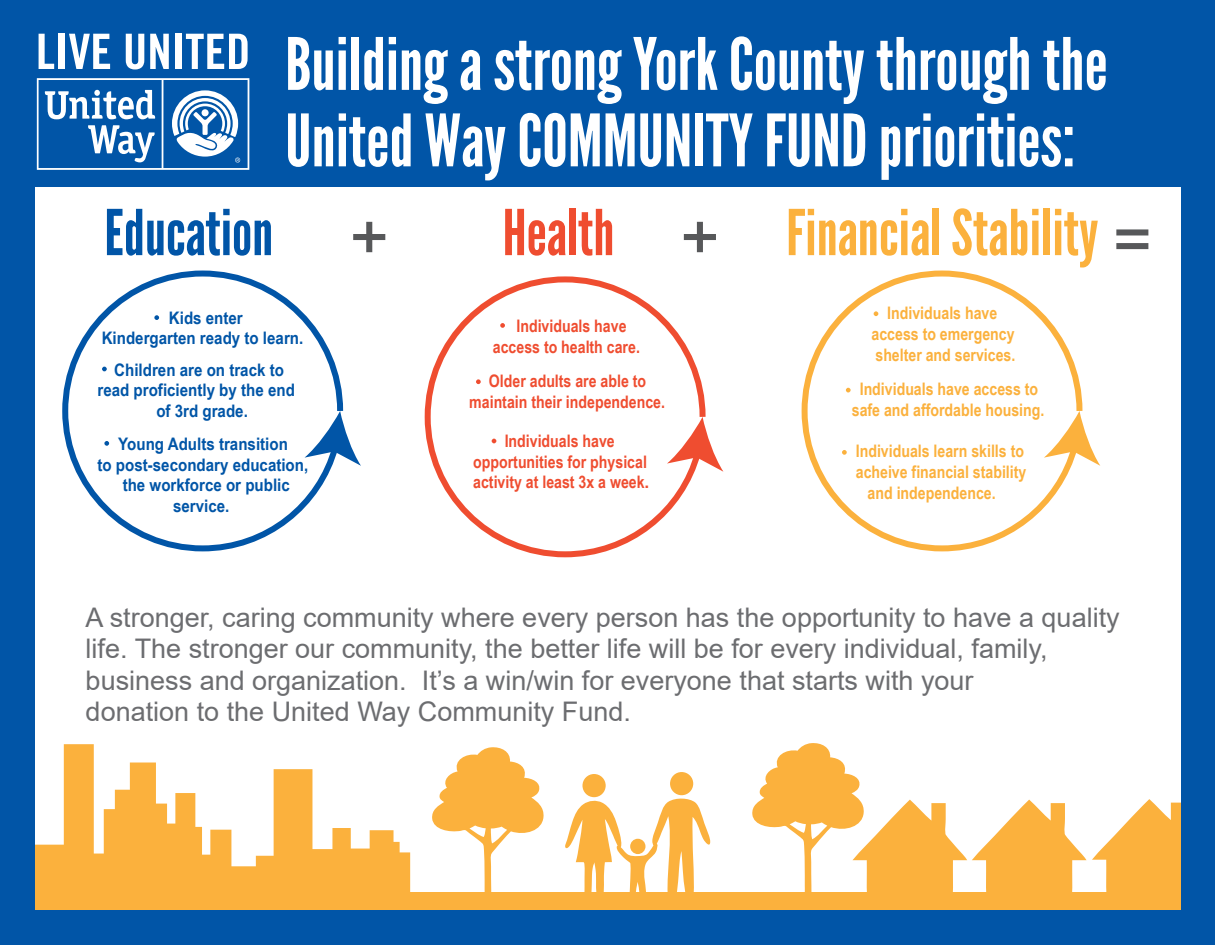
<style>
.page{position:relative;width:1215px;height:945px;background:#0155a7}
.page>*{position:absolute;margin:0;border:0;box-sizing:border-box;transform-origin:0 0}
.t1{font:72px/76.5px "League Gothic";color:#fff}
.t2{font:63px "League Gothic";color:#fbb13d}
.t3{font:63px "League Gothic";color:#0155a7}
.t4{font:27px/31.5px "Arial";color:#6c6d70}
.t5{font:700 17.25px/20.7px "Arial Narrow";color:#0155a7;text-align:center;scale:1.07 1}
.t6{font:700 17.25px/20.7px "Arial Narrow";color:#fbb13d;text-align:center}
.t7{font:700 17.25px/20.7px "Arial Narrow";color:#ef4d30;text-align:center}
.s1{font-size:72px;color:#57585a}
.s2{color:#ef4d30}
.s3{font-family:"Arial"}
</style>
<div class="page">
<div style="left:34px;top:188px;width:1147px;height:735px;background:#fff"></div>
<svg style="left:39px;top:34px;width:15px;height:35px"></svg>
<div style="left:59px;top:34px;width:6px;height:35px;background:#fff"></div>
<svg style="left:69px;top:34px;width:41px;height:35px"></svg>
<svg style="left:126px;top:34px;width:18px;height:35px"></svg>
<svg style="left:150px;top:34px;width:19px;height:35px"></svg>
<div style="left:176px;top:34px;width:6px;height:35px;background:#fff"></div>
<svg style="left:186px;top:34px;width:62px;height:35px"></svg>
<svg style="left:37px;top:78px;width:212px;height:92px"></svg>
<svg style="left:62px;top:270px;width:282px;height:282px"></svg>
<svg style="left:305px;top:411px;width:56px;height:55px"></svg>
<svg style="left:565px;top:797px;width:145px;height:95px"></svg>
<div style="left:582px;top:774px;width:24px;height:23px;background:#fbb13d;border-radius:50%"></div>
<div style="left:670px;top:772px;width:23px;height:23px;background:#fbb13d;border-radius:50%"></div>
<div style="left:630px;top:839px;width:15px;height:15px;background:#fbb13d;border-radius:50%"></div>
<svg style="left:34px;top:744px;width:376px;height:148px;fill:#fbb13d"></svg>
<div style="left:14px;top:892px;width:1180px;height:37px;background:#fbb13d"></div>
<svg style="left:432px;top:747px;width:112px;height:145px"></svg>
<svg style="left:752px;top:743px;width:429px;height:149px"></svg>
<div style="left:0;top:0;width:34px;height:945px;background:#0155a7"></div>
<div style="left:1181px;top:0;width:34px;height:945px;background:#0155a7"></div>
<div style="left:0;top:910px;width:1215px;height:35px;background:#0155a7"></div>
<svg style="left:424px;top:276px;width:282px;height:282px"></svg>
<svg style="left:667px;top:417px;width:56px;height:55px"></svg>
<svg style="left:801px;top:270px;width:282px;height:282px"></svg>
<svg style="left:1044px;top:411px;width:56px;height:55px"></svg>
<svg style="left:154px;top:315px;width:5px;height:5px"></svg>
<svg style="left:102px;top:367px;width:5px;height:4px"></svg>
<svg style="left:104px;top:441px;width:5px;height:5px"></svg>
<svg style="left:476px;top:379px;width:5px;height:5px"></svg>
<svg style="left:500px;top:323px;width:5px;height:5px"></svg>
<svg style="left:492px;top:439px;width:4px;height:4px"></svg>
<svg style="left:874px;top:311px;width:4px;height:5px"></svg>
<svg style="left:846px;top:388px;width:5px;height:4px"></svg>
<svg style="left:842px;top:450px;width:5px;height:5px"></svg>
<h1 class="t1" style="left:285px;top:26px;width:824px">Building a strong York County through the<br>United Way COMMUNITY FUND priorities:</h1>
<h2 class="t3" style="left:104px;top:195px;width:285px">Education <span class="s1">+</span></h2>
<h2 class="t2" style="left:503px;top:195px;width:650px"><span class="s2">Health</span> <span class="s1">+</span> Financial Stability <span class="s1">=</span></h2>
<p class="t5" style="left:102px;top:306px;width:190px">Kids enter<br>Kindergarten ready to learn.</p>
<p class="t5" style="left:114px;top:359px;width:160px">Children are on track to</p>
<p class="t5" style="left:98px;top:379px;width:186px">read proficiently by the end</p>
<p class="t5" style="left:156px;top:400px;width:87px">of 3rd grade.</p>
<p class="t5" style="left:98px;top:433px;width:199px">Young Adults transition<br>to post-secondary education, the workforce or public service.</p>
<p class="t7" style="left:493px;top:315px;width:149px">Individuals have access to health care.</p>
<p class="t7" style="left:469px;top:370px;width:197px">Older adults are able to maintain their independence.</p>
<p class="t7" style="left:473px;top:430px;width:178px">Individuals have opportunities for physical activity at least 3x a week<span class="s3">.</span></p>
<p class="t6" style="left:872px;top:302px;width:145px">Individuals have access to emergency shelter and services.</p>
<p class="t6" style="left:852px;top:378px;width:194px">Individuals have access to safe and affordable housing.</p>
<p class="t6" style="left:856px;top:440px;width:170px">Individuals learn skills to</p>
<p class="t6" style="left:856px;top:461px;width:172px">acheive financial stability</p>
<p class="t6" style="left:868px;top:481px;width:130px">and independence.</p>
<p class="t4" style="left:86px;top:602px;width:1036px">A stronger, caring community where every person has the opportunity to have a quality life. The stronger our community, the better life will be for every individual, family, business and organization. It’s a win/win for everyone that starts with your<br>donation to the United Way Community Fund.</p>
</div>
